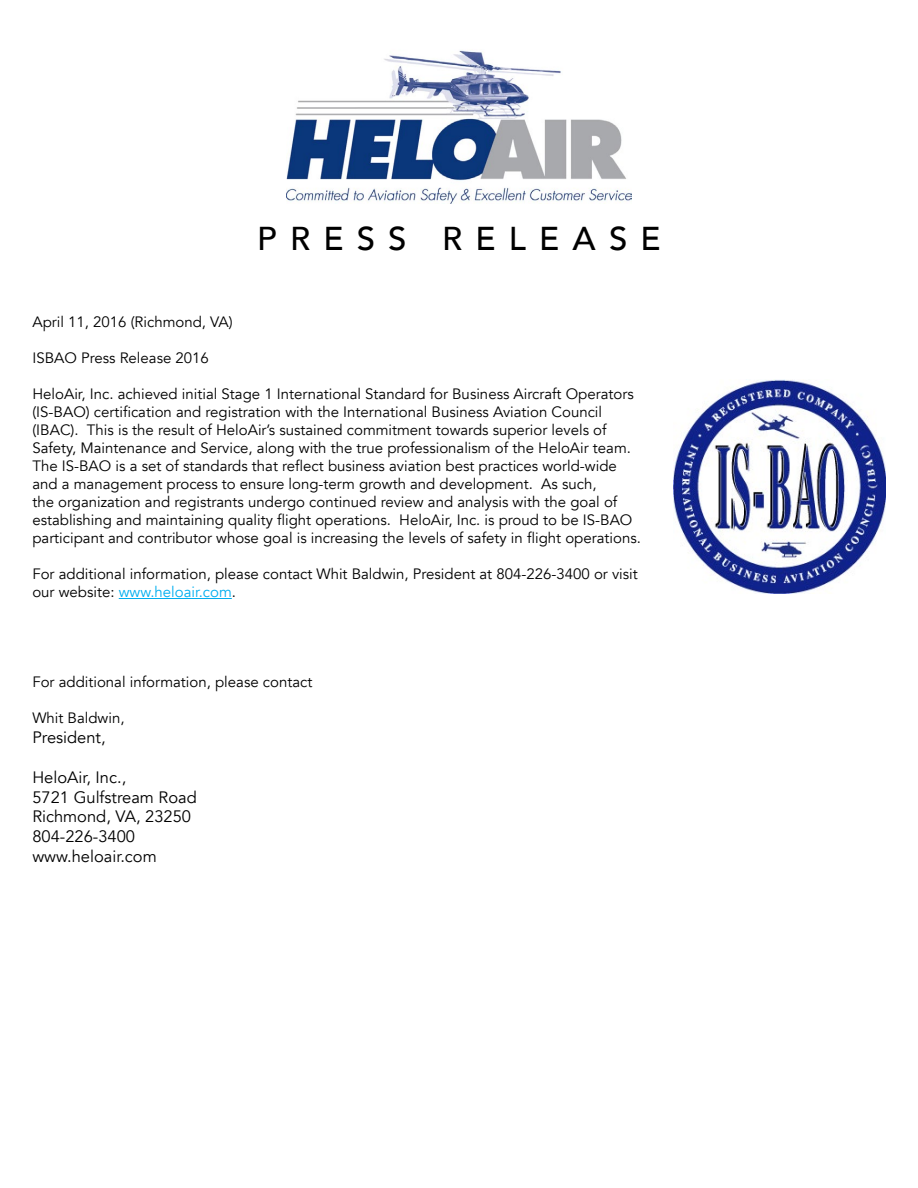
<style>
.page{position:relative;width:918px;height:1188px;background:#fff}
.page>*{position:absolute;margin:0;border:0;box-sizing:border-box;transform-origin:0 0}
.t1{font:500 33px "Avenir";letter-spacing:.4em;color:#000}
.t2{font:16.5px/19.8px "Avenir";color:#000}
.t3{font:15px/18px "Avenir";color:#000}
.s1{color:#00aeef}
</style>
<div class="page">
<img style="left:286px;top:50px;width:346px;height:154px">
<hr style="left:119px;top:598px;width:113px;height:1px;background:#00aeef">
<img style="left:673px;top:380px;width:213px;height:214px">
<h1 class="t1" style="left:257px;top:210px;width:405px">PRESS RELEASE</h1>
<p class="t3" style="left:32px;top:313px;width:202px">April 11, 2016 (Richmond, VA)</p>
<p class="t3" style="left:32px;top:349px;width:178px">ISBAO Press Release 2016</p>
<p class="t3" style="left:32px;top:385px;width:610px">HeloAir, Inc. achieved initial Stage 1 International Standard for Business Aircraft Operators (IS-BAO) certification and registration with the International Business Aviation Council (IBAC). This is the result of HeloAir’s sustained commitment towards superior levels of Safety, Maintenance and Service, along with the true professionalism of the HeloAir team.<br>The IS-BAO is a set of standards that reflect business aviation best practices world-wide and a management process to ensure long-term growth and development. As such,<br>the organization and registrants undergo continued review and analysis with the goal of establishing and maintaining quality flight operations. HeloAir, Inc. is proud to be IS-BAO participant and contributor whose goal is increasing the levels of safety in flight operations.</p>
<p class="t3" style="left:32px;top:565px;width:607px">For additional information, please contact Whit Baldwin, President at 804-226-3400 or visit our website: <span class="s1">www.heloair.com</span>.</p>
<p class="t3" style="left:32px;top:673px;width:281px">For additional information, please contact</p>
<p class="t3" style="left:32px;top:709px;width:94px">Whit Baldwin,</p>
<p class="t2" style="left:32px;top:728px;width:75px">President,</p>
<p class="t2" style="left:32px;top:768px;width:166px">HeloAir, Inc.,<br>5721 Gulfstream Road<br>Richmond, VA, 23250<br>804-226-3400 www.heloair.com</p>
</div>
